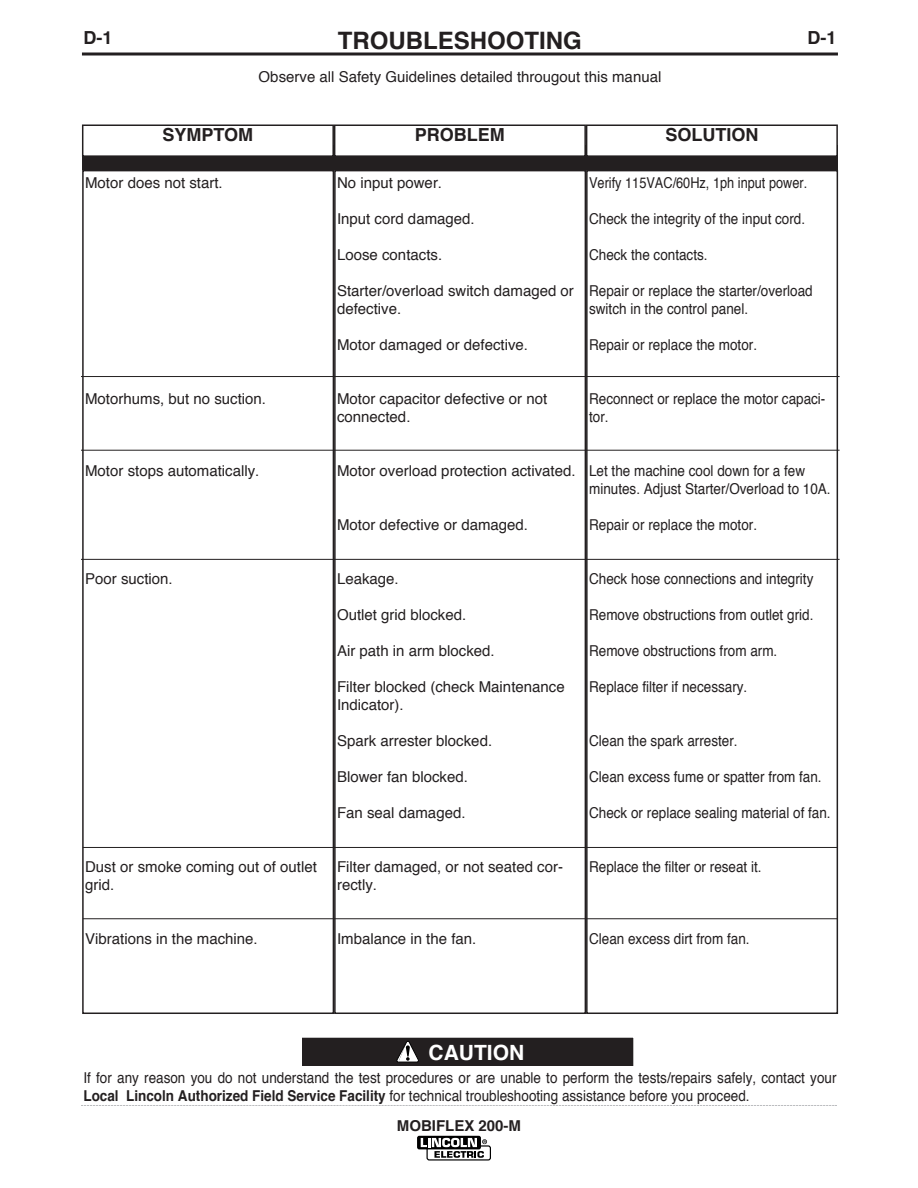
<style>
.page{position:relative;width:918px;height:1188px;background:#fff}
.page>*{position:absolute;margin:0;border:0;box-sizing:border-box;transform-origin:0 0}
.t1{font:700 24px "Helvetica";color:#231f20}
.t2{font:700 21px "Helvetica";color:#fff}
.t3{font:700 18px "Helvetica";color:#231f20}
.t4{font:15px/18px "Helvetica";color:#231f20;scale:.9 1}
.t5{font:15px/18px "Helvetica";color:#231f20}
.t6{font:15px "Helvetica";color:#231f20;scale:.85 1}
.t7{font:700 15px "Helvetica";color:#231f20}
.s1{font-weight:700}
</style>
<div class="page">
<svg style="left:82px;top:52px;width:756px;height:4px;background:#595657"></svg>
<svg style="left:417px;top:1136px;width:64px;height:13px"></svg>
<svg style="left:421px;top:1138px;width:70px;height:23px"></svg>
<div style="left:302px;top:1038px;width:331px;height:28px;background:#231f20"></div>
<div style="left:299px;top:1035px;width:337px;height:34px;border:3px solid #fff"></div>
<svg style="left:397px;top:1041px;width:22px;height:21px"></svg>
<svg style="left:81px;top:1105px;width:756px;height:1px"></svg>
<div style="left:82px;top:145px;width:756px;height:25px;background:#231f20"></div>
<div style="left:83px;top:125px;width:250px;height:31px;background:#fff"></div>
<div style="left:82px;top:124px;width:252px;height:33px;border:2px solid #231f20"></div>
<div style="left:335px;top:125px;width:250px;height:31px;background:#fff"></div>
<div style="left:334px;top:124px;width:252px;height:33px;border:2px solid #231f20"></div>
<div style="left:587px;top:125px;width:250px;height:31px;background:#fff"></div>
<div style="left:586px;top:124px;width:252px;height:33px;border:2px solid #231f20"></div>
<div style="left:82px;top:170px;width:252px;height:844px;border:2px solid #231f20"></div>
<div style="left:334px;top:170px;width:252px;height:844px;border:2px solid #231f20"></div>
<div style="left:586px;top:170px;width:252px;height:844px;border:2px solid #231f20"></div>
<hr style="left:81px;top:376px;width:759px;height:1px;background:#231f20">
<hr style="left:81px;top:450px;width:759px;height:1px;background:#231f20">
<hr style="left:81px;top:559px;width:759px;height:1px;background:#231f20">
<hr style="left:83px;top:847px;width:754px;height:1px;background:#231f20">
<hr style="left:83px;top:918px;width:754px;height:1px;background:#231f20">
<p class="t3" style="left:83px;top:30px;width:30px">D-1</p>
<h1 class="t1" style="left:338px;top:31px;width:246px">TROUbLESHOOTING</h1>
<p class="t3" style="left:807px;top:30px;width:30px">D-1</p>
<p class="t5" style="left:259px;top:69px;width:404px">Observe all Safety Guidelines detailed througout this manual</p>
<p class="t3" style="left:163px;top:127px;width:92px">SYMPTOM</p>
<p class="t3" style="left:415px;top:127px;width:91px">PRObLEM</p>
<p class="t3" style="left:665px;top:127px;width:95px">SOLUTION</p>
<p class="t5" style="left:85px;top:175px;width:139px">Motor does not start.</p>
<p class="t6" style="left:589px;top:176px;width:258px">Verify 115VAC/60Hz, 1ph input power.</p>
<p class="t4" style="left:589px;top:211px;width:242px">Check the integrity of the input cord.</p>
<p class="t4" style="left:589px;top:247px;width:133px">Check the contacts.</p>
<p class="t4" style="left:589px;top:283px;width:250px">Repair or replace the starter/overload switch in the control panel.</p>
<p class="t4" style="left:589px;top:337px;width:188px">Repair or replace the motor.</p>
<p class="t5" style="left:337px;top:175px;width:107px">No input power.</p>
<p class="t5" style="left:337px;top:211px;width:139px">Input cord damaged.</p>
<p class="t5" style="left:337px;top:247px;width:107px">Loose contacts.</p>
<p class="t5" style="left:337px;top:283px;width:238px">Starter/overload switch damaged or defective.</p>
<p class="t5" style="left:337px;top:337px;width:192px">Motor damaged or defective.</p>
<p class="t5" style="left:337px;top:391px;width:212px">Motor capacitor defective or not connected.</p>
<p class="t4" style="left:589px;top:391px;width:264px">Reconnect or replace the motor capaci&shy;tor.</p>
<p class="t5" style="left:85px;top:391px;width:182px">Motorhums, but no suction.</p>
<p class="t5" style="left:85px;top:463px;width:176px">Motor stops automatically.</p>
<p class="t5" style="left:85px;top:571px;width:89px">Poor suction.</p>
<p class="t5" style="left:85px;top:859px;width:233px">Dust or smoke coming out of outlet grid.</p>
<p class="t5" style="left:85px;top:931px;width:174px">Vibrations in the machine.</p>
<p class="t5" style="left:337px;top:463px;width:240px">Motor overload protection activated.</p>
<p class="t5" style="left:337px;top:517px;width:192px">Motor defective or damaged.</p>
<p class="t5" style="left:337px;top:571px;width:63px">Leakage.</p>
<p class="t5" style="left:337px;top:607px;width:131px">Outlet grid blocked.</p>
<p class="t5" style="left:337px;top:643px;width:159px">Air path in arm blocked.</p>
<p class="t5" style="left:337px;top:679px;width:229px">Filter blocked (check Maintenance<br>Indicator).</p>
<p class="t5" style="left:337px;top:733px;width:157px">Spark arrester blocked.</p>
<p class="t5" style="left:337px;top:769px;width:132px">Blower fan blocked.</p>
<p class="t5" style="left:337px;top:805px;width:130px">Fan seal damaged.</p>
<p class="t5" style="left:337px;top:859px;width:227px">Filter damaged, or not seated cor&shy;rectly.</p>
<p class="t5" style="left:337px;top:931px;width:141px">Imbalance in the fan.</p>
<p class="t4" style="left:589px;top:463px;width:270px">Let the machine cool down for a few minutes. Adjust Starter/Overload to 10A.</p>
<p class="t4" style="left:589px;top:517px;width:188px">Repair or replace the motor.</p>
<p class="t4" style="left:589px;top:571px;width:251px">Check hose connections and integrity</p>
<p class="t4" style="left:589px;top:607px;width:251px">Remove obstructions from outlet grid.</p>
<p class="t4" style="left:589px;top:643px;width:211px">Remove obstructions from arm.</p>
<p class="t4" style="left:589px;top:679px;width:177px">Replace filter if necessary.</p>
<p class="t4" style="left:589px;top:733px;width:167px">Clean the spark arrester.</p>
<p class="t4" style="left:589px;top:769px;width:260px">Clean excess fume or spatter from fan.</p>
<p class="t4" style="left:589px;top:805px;width:270px">Check or replace sealing material of fan.</p>
<p class="t4" style="left:589px;top:859px;width:193px">Replace the filter or reseat it.</p>
<p class="t4" style="left:589px;top:931px;width:180px">Clean excess dirt from fan.</p>
<h2 class="t2" style="left:429px;top:1043px;width:97px">CAUTION</h2>
<p class="t4" style="left:83px;top:1070px;width:838px">If for any reason you do not understand the test procedures or are unable to perform the tests/repairs safely, contact your<br><span class="s1">Local Lincoln Authorized Field Service Facility</span> for technical troubleshooting assistance before you proceed.</p>
<p class="t7" style="left:397px;top:1120px;width:126px">MObIFLEX 200-M</p>
</div>
